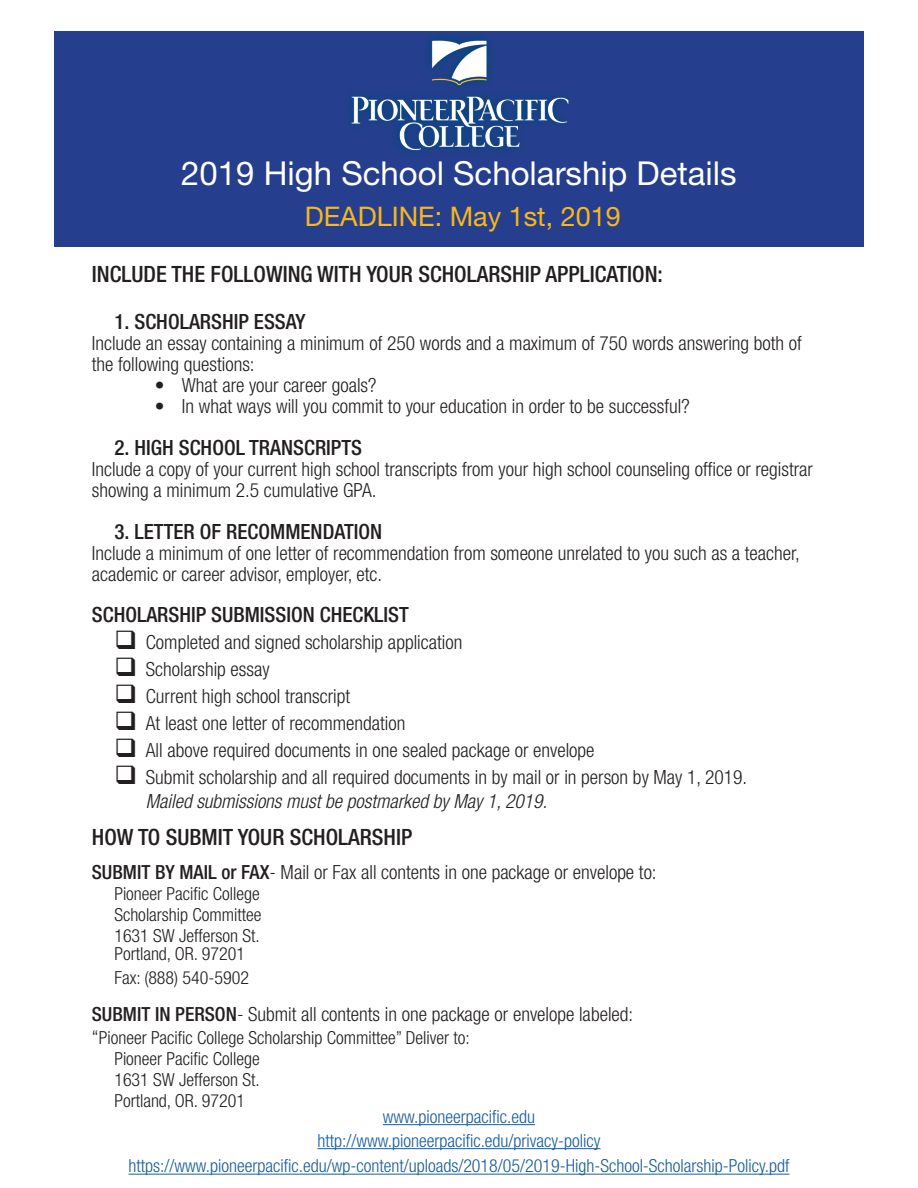
<style>
.page{position:relative;width:918px;height:1188px;background:#fff}
.page>*{position:absolute;margin:0;border:0;box-sizing:border-box;transform-origin:0 0}
.t1{font:33px "Helvetica Neue LT Pro";color:#fff}
.t2{font:27px "Helvetica Neue LT Pro";color:#f9b71a}
.t3{font:500 condensed 22.5px "Helvetica Neue LT Pro";color:#231f20}
.t4{font:500 condensed 21px "Helvetica Neue LT Pro";color:#231f20}
.t5{font:300 condensed 19.5px/21px "Helvetica Neue LT Pro";color:#231f20}
.t6{font:italic 300 condensed 19.5px "Helvetica Neue LT Pro";color:#231f20}
.t7{font:300 condensed 18px "Helvetica Neue LT Pro";color:#231f20}
.t8{font:300 condensed 18px "Helvetica Neue LT Pro";color:#175d9e}
.s1{font-weight:500}
.s2{font-size:19.5px}
</style>
<div class="page">
<hr style="left:317px;top:1148px;width:284px;height:1px;background:#175d9e">
<hr style="left:383px;top:1124px;width:152px;height:1px;background:#175d9e">
<div style="left:54px;top:32px;width:810px;height:216px;background:#253f8e"></div>
<img style="left:350px;top:37px;width:219px;height:113px">
<hr style="left:129px;top:1174px;width:660px;height:1px;background:#175d9e">
<p class="t1" style="left:181px;top:154px;width:557px">2019 High School Scholarship Details</p>
<p class="t2" style="left:305px;top:201px;width:318px">DEADLINE: May 1st, 2019</p>
<p class="t3" style="left:92px;top:261px;width:573px">INCLUDE THE FOLLOWING WITH YOUR SCHOLARSHIP APPLICATION:</p>
<p class="t4" style="left:114px;top:309px;width:193px">1. SCHOLARSHIP ESSAY</p>
<p class="t5" style="left:92px;top:332px;width:712px">Include an essay containing a minimum of 250 words and a maximum of 750 words answering both of the following questions:</p>
<p class="t5" style="left:155px;top:374px;width:223px">• What are your career goals?</p>
<p class="t5" style="left:155px;top:395px;width:536px">• In what ways will you commit to your education in order to be successful?</p>
<p class="t4" style="left:114px;top:435px;width:249px">2. HIGH SCHOOL TRANSCRIPTS</p>
<p class="t5" style="left:92px;top:458px;width:723px">Include a copy of your current high school transcripts from your high school counseling office or registrar showing a minimum 2.5 cumulative GPA.</p>
<p class="t4" style="left:114px;top:519px;width:269px">3. LETTER OF RECOMMENDATION</p>
<p class="t5" style="left:92px;top:542px;width:709px">Include a minimum of one letter of recommendation from someone unrelated to you such as a teacher, academic or career advisor, employer, etc.</p>
<p class="t4" style="left:92px;top:602px;width:319px">SCHOLARSHIP SUBMISSION CHECKLIST</p>
<p class="t5" style="left:114px;top:632px;width:350px">❑ Completed and signed scholarship application</p>
<p class="t5" style="left:114px;top:659px;width:157px">❑ Scholarship essay</p>
<p class="t5" style="left:114px;top:686px;width:237px">❑ Current high school transcript</p>
<p class="t5" style="left:114px;top:713px;width:293px">❑ At least one letter of recommendation</p>
<p class="t5" style="left:114px;top:740px;width:482px">❑ All above required documents in one sealed package or envelope</p>
<p class="t5" style="left:114px;top:767px;width:634px">❑ Submit scholarship and all required documents in by mail or in person by May 1, 2019.</p>
<p class="t6" style="left:146px;top:790px;width:403px">Mailed submissions must be postmarked by May 1, 2019.</p>
<p class="t3" style="left:92px;top:824px;width:322px">HOW TO SUBMIT YOUR SCHOLARSHIP</p>
<p class="t5" style="left:92px;top:862px;width:566px"><span class="s1">SUBMIT BY MAIL or FAX</span>- Mail or Fax all contents in one package or envelope to:</p>
<p class="t7" style="left:114px;top:884px;width:147px">Pioneer Pacific College</p>
<p class="t7" style="left:114px;top:905px;width:149px">Scholarship Committee</p>
<p class="t7" style="left:114px;top:926px;width:147px">1631 SW Jefferson St.</p>
<p class="t7" style="left:114px;top:944px;width:132px">Portland, OR. 97201</p>
<p class="t7" style="left:114px;top:967px;width:136px">Fax: (888) 540-5902</p>
<p class="t5" style="left:92px;top:1003px;width:543px"><span class="s1">SUBMIT IN PERSON</span>- Submit all contents in one package or envelope labeled:</p>
<p class="t7" style="left:92px;top:1027px;width:379px"><span class="s2">“</span>Pioneer Pacific College Scholarship Committee” Deliver to:</p>
<p class="t7" style="left:114px;top:1048px;width:147px">Pioneer Pacific College</p>
<p class="t7" style="left:114px;top:1069px;width:147px">1631 SW Jefferson St.</p>
<p class="t7" style="left:114px;top:1090px;width:132px">Portland, OR. 97201</p>
<p class="t8" style="left:383px;top:1106px;width:154px">www.pioneerpacific.edu</p>
<p class="t8" style="left:317px;top:1130px;width:285px">http://www.pioneerpacific.edu/privacy-policy</p>
<p class="t8" style="left:129px;top:1156px;width:662px">https://www.pioneerpacific.edu/wp-content/uploads/2018/05/2019-High-School-Scholarship-Policy.pdf</p>
</div>
